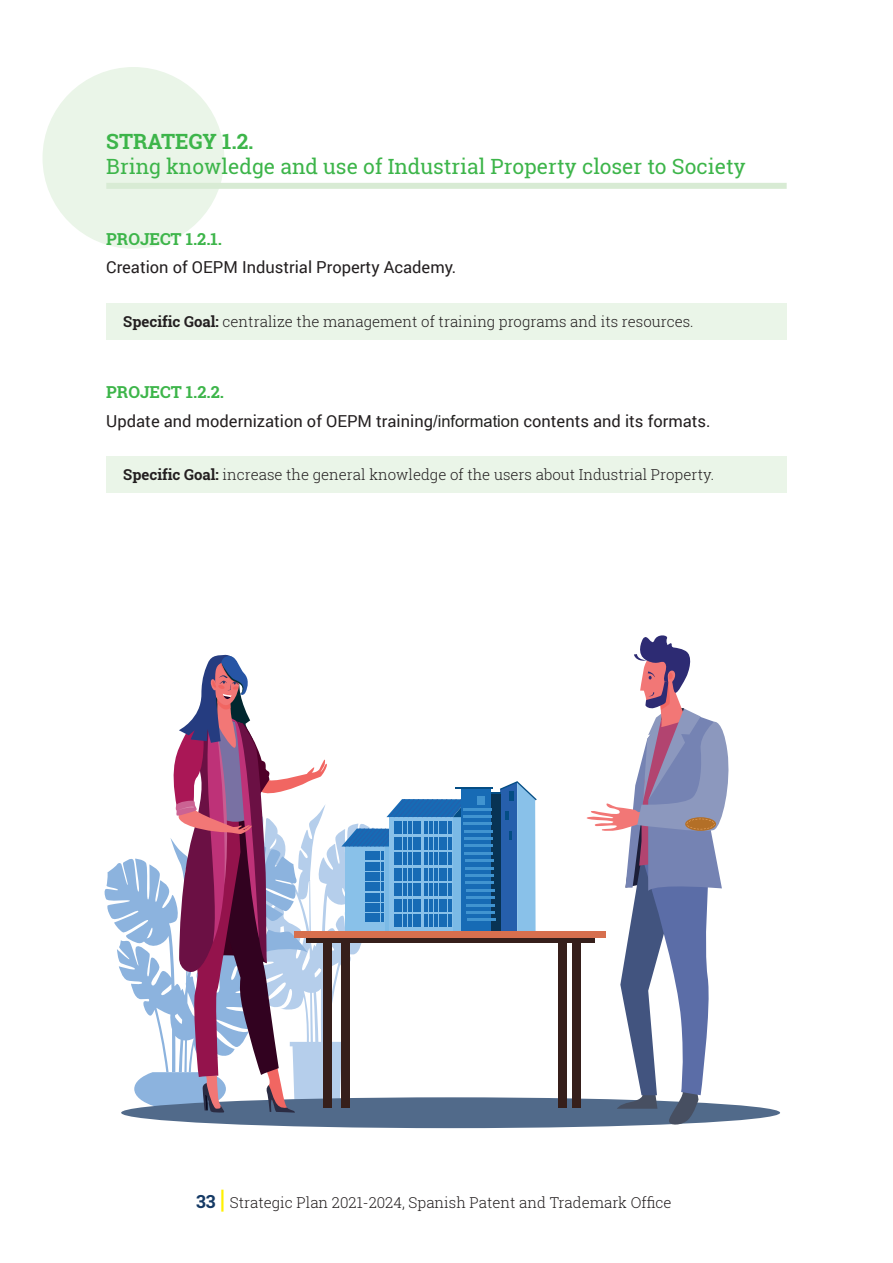
<style>
.page{position:relative;width:893px;height:1263px;background:#fff}
.page>*{position:absolute;margin:0;border:0;box-sizing:border-box;transform-origin:0 0}
.estrategia{font:21px/25.5px "Roboto Slab";color:#3db54a}
.proyecto{font:16.5px/28.5px "Roboto";color:#231f20}
.proyecto-2{font:700 16.5px "Roboto Slab";color:#3db54a}
.objetivo{font:300 15px "Roboto Slab";color:#231f20}
.s1{font-weight:700}
.s2{font-family:"Roboto Slab";font-weight:700;color:#3db54a}
.s3{font-family:"Arial";color:#21211f}
.s4{font-weight:700;font-size:18px;color:#153a65}
.s5{font-weight:700;font-size:25.5px;color:#fff101}
</style>
<div class="page">
<div style="left:43px;top:67px;width:181px;height:182px;background:#eaf5e8;border-radius:50%"></div>
<div style="left:106px;top:183px;width:681px;height:6px;background:#d8ebd4"></div>
<div style="left:106px;top:303px;width:681px;height:37px;background:#eaf5e8"></div>
<div style="left:106px;top:456px;width:681px;height:37px;background:#eaf5e8"></div>
<svg style="left:328px;top:831px;width:39px;height:267px"></svg>
<svg style="left:105px;top:859px;width:29px;height:134px"></svg>
<div style="left:121px;top:1097px;width:659px;height:31px;background:#516a8a;border-radius:50%"></div>
<svg style="left:134px;top:654px;width:194px;height:459px"></svg>
<svg style="left:578px;top:635px;width:154px;height:491px"></svg>
<div style="left:306px;top:933px;width:288px;height:10px;background:#361f1b"></div>
<div style="left:323px;top:943px;width:8px;height:165px;background:#361f1b"></div>
<div style="left:572px;top:943px;width:8px;height:165px;background:#361f1b"></div>
<div style="left:559px;top:943px;width:8px;height:165px;background:#361f1b"></div>
<div style="left:341px;top:943px;width:9px;height:165px;background:#361f1b"></div>
<div style="left:345px;top:846px;width:44px;height:86px;background:#89c1e9"></div>
<svg style="left:385px;top:927px;width:4px;height:5px"></svg>
<div style="left:389px;top:817px;width:64px;height:115px;background:#89c1e9"></div>
<svg style="left:341px;top:799px;width:120px;height:128px"></svg>
<hr style="left:448px;top:914px;width:4px;height:13px;background:#176bb5">
<div style="left:461px;top:789px;width:30px;height:143px;background:#176bb5"></div>
<hr style="left:455px;top:787px;width:38px;height:2px;background:#044d84">
<svg style="left:491px;top:781px;width:46px;height:151px;background:#5888b8"></svg>
<div style="left:478px;top:796px;width:7px;height:8px;background:#4194d0"></div>
<hr style="left:463px;top:808px;width:29px;height:2px;background:#4194d0">
<hr style="left:463px;top:815px;width:29px;height:3px;background:#4194d0">
<hr style="left:464px;top:822px;width:28px;height:3px;background:#4194d0">
<hr style="left:464px;top:830px;width:28px;height:2px;background:#4194d0">
<hr style="left:464px;top:837px;width:29px;height:3px;background:#4194d0">
<hr style="left:464px;top:845px;width:29px;height:2px;background:#4194d0">
<hr style="left:465px;top:852px;width:28px;height:3px;background:#4194d0">
<hr style="left:465px;top:859px;width:28px;height:3px;background:#4194d0">
<hr style="left:465px;top:867px;width:29px;height:2px;background:#4194d0">
<hr style="left:465px;top:874px;width:29px;height:3px;background:#4194d0">
<hr style="left:466px;top:881px;width:28px;height:3px;background:#4194d0">
<hr style="left:466px;top:889px;width:28px;height:3px;background:#4194d0">
<hr style="left:466px;top:896px;width:29px;height:3px;background:#4194d0">
<hr style="left:466px;top:904px;width:29px;height:2px;background:#4194d0">
<hr style="left:467px;top:911px;width:28px;height:3px;background:#4194d0">
<hr style="left:467px;top:918px;width:28px;height:3px;background:#4194d0">
<div style="left:294px;top:932px;width:312px;height:6px;background:#d76f4e"></div>
<p class="estrategia" style="left:106px;top:128px;width:641px"><span class="s1">STRATEGY 1.2.<br></span>Bring knowledge and use of Industrial Property closer to Society</p>
<p class="proyecto-2" style="left:106px;top:228px;width:117px">PROJECT 1.2.1.</p>
<p class="proyecto" style="left:106px;top:253px;width:351px">Creation of OEPM Industrial Property Academy.</p>
<p class="objetivo" style="left:123px;top:312px;width:572px"><span class="s1">Specific Goal:</span> centralize the management of training programs and its resources.</p>
<p class="proyecto" style="left:106px;top:377px;width:606px"><span class="s2">PROJECT 1.2.2.<br></span>Update and modernization of OEPM training<span class="s3">/information</span> contents and its formats.</p>
<p class="objetivo" style="left:123px;top:465px;width:592px"><span class="s1">Specific Goal:</span> increase the general knowledge of the users about Industrial Property.</p>
<p class="objetivo" style="left:196px;top:1192px;width:477px"><span class="s4">33</span> <span class="s5">|</span> Strategic Plan 2021-2024, Spanish Patent and Trademark Office</p>
</div>
